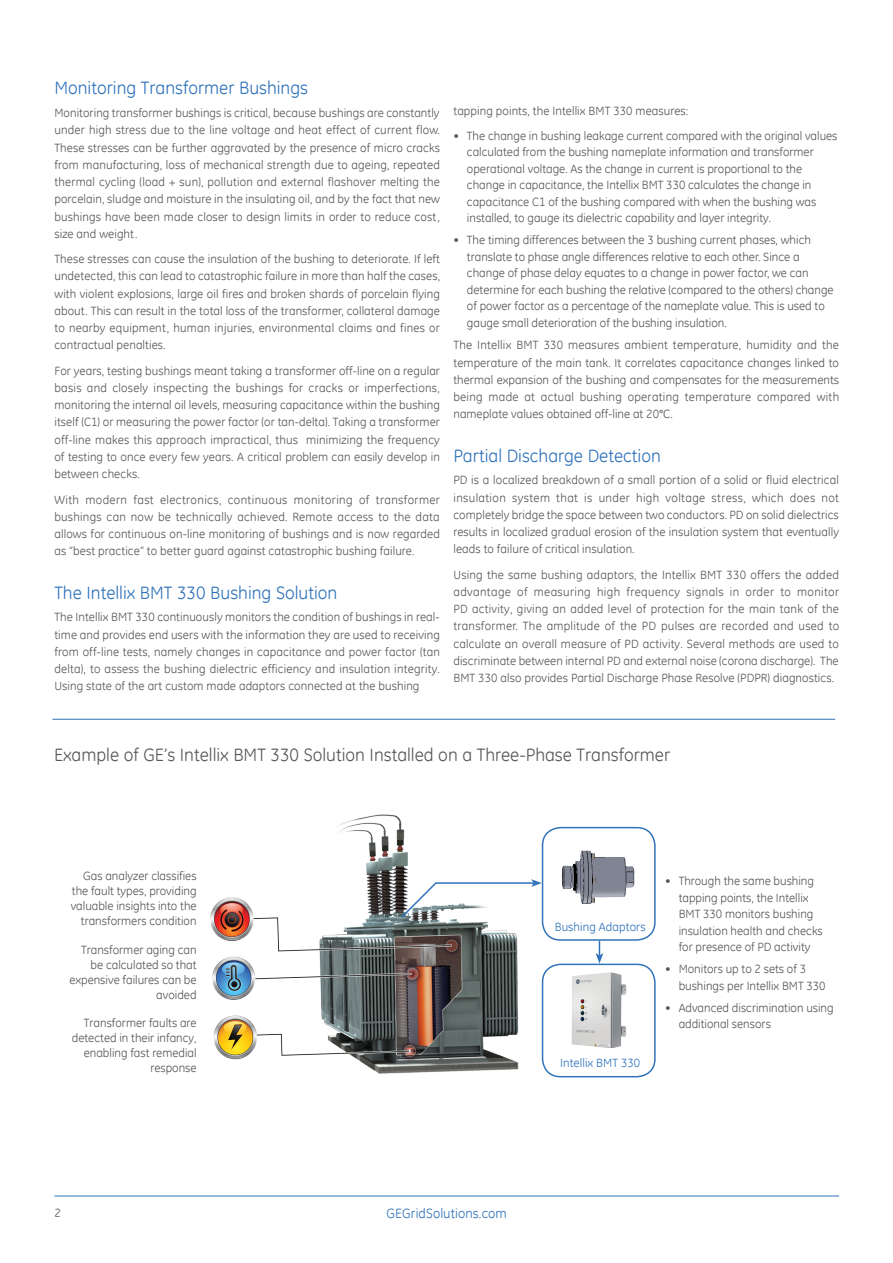
<style>
.page{position:relative;width:893px;height:1263px;background:#fff}
.page>*{position:absolute;margin:0;border:0;box-sizing:border-box;transform-origin:0 0}
.t1{font:18px "GE Inspira";color:#3073ba}
.t2{font:18px "GE Inspira";color:#57585a}
.t3{font:13.5px "GE Inspira";letter-spacing:.005em;color:#3073ba}
.t4{font:12px/17.2px "GE Inspira";color:#57585a;text-align:justify}
.t5{font:12px "GE Inspira";letter-spacing:.005em;color:#3073ba}
.s1{font-style:inherit}
</style>
<div class="page">
<hr style="left:54px;top:1195px;width:785px;height:1px;background:#3073ba">
<svg style="left:596px;top:941px;width:7px;height:22px"></svg>
<img style="left:543px;top:828px;width:110px;height:112px">
<div style="left:542px;top:827px;width:114px;height:114px;border:2px solid #3073ba;border-radius:18px"></div>
<img style="left:571px;top:972px;width:56px;height:76px">
<div style="left:542px;top:963px;width:114px;height:114px;border:2px solid #3073ba;border-radius:18px"></div>
<img style="left:210px;top:814px;width:309px;height:260px">
<svg style="left:399px;top:879px;width:143px;height:40px"></svg>
<hr style="left:52px;top:719px;width:783px;height:1px;background:#3073ba">
<h1 class="t1" style="left:54px;top:77px;width:255px">Monitoring Transformer Bushings</h1>
<p class="t4" style="left:54px;top:104px;width:387px">Monitoring transformer bushings is critical, because bushings are constantly under high stress due to the line voltage and heat effect of current flow.<br>These stresses can be further aggravated by the presence of micro cracks from manufacturing, loss of mechanical strength due to ageing, repeated thermal cycling (load + sun), pollution and external flashover melting the porcelain, sludge and moisture in the insulating oil, and by the fact that new bushings have been made closer to design limits in order to reduce cost, size and weight.</p>
<p class="t4" style="left:54px;top:250px;width:387px">These stresses can cause the insulation of the bushing to deteriorate. If left undetected, this can lead to catastrophic failure in more than half the cases, with violent explosions, large oil fires and broken shards of porcelain flying about. This can result in the total loss of the transformer, collateral damage to nearby equipment, human injuries, environmental claims and fines or contractual penalties.</p>
<p class="t4" style="left:54px;top:362px;width:387px">For years, testing bushings meant taking a transformer off-line on a regular basis and closely inspecting the bushings for cracks or imperfections, monitoring the internal oil levels, measuring capacitance within the bushing itself (C1) or measuring the power factor (or tan-delta). Taking a transformer off-line makes this approach impractical, thus minimizing the frequency of testing to once every few years. A critical problem can easily develop in between checks.</p>
<p class="t4" style="left:54px;top:490px;width:387px">With modern fast electronics, continuous monitoring of transformer bushings can now be technically achieved. Remote access to the data allows for continuous on-line monitoring of bushings and is now regarded as “best practice” to better guard against catastrophic bushing failure.</p>
<h1 class="t1" style="left:54px;top:581px;width:284px">The Intellix BMT 330 Bushing Solution</h1>
<p class="t4" style="left:54px;top:608px;width:387px">The Intellix BMT 330 continuously monitors the condition of bushings in real&shy;time and provides end users with the information they are used to receiving from off-line tests, namely changes in capacitance and power factor (tan delta), to assess the bushing dielectric efficiency and insulation integrity.<br>Using state of the art custom made adaptors connected at the bushing</p>
<p class="t4" style="left:453px;top:102px;width:236px">tapping points, the Intellix BMT 330 measures:</p>
<p class="t4" style="left:467px;top:127px;width:372px;line-height:16.5px;text-align:left;text-indent:-14px">• The change in bushing leakage current compared with the original values calculated from the bushing nameplate information and transformer operational voltage. As the change in current is proportional to the change in capacitance, the Intellix BMT 330 calculates the change in capacitance C1 of the bushing compared with when the bushing was installed, to gauge its dielectric capability and layer integrity.</p>
<p class="t4" style="left:467px;top:232px;width:368px;line-height:16.5px;text-align:left;text-indent:-14px">• The timing differences between the 3 bushing current phases, which translate to phase angle differences relative to each other. Since a change of phase delay equates to a change in power factor, we can determine for each bushing the relative (compared to the others) change of power factor as a percentage of the nameplate value. This is used to gauge small deterioration of the bushing insulation.</p>
<p class="t4" style="left:453px;top:336px;width:387px">The Intellix BMT 330 measures ambient temperature, humidity and the temperature of the main tank. It correlates capacitance changes linked to thermal expansion of the bushing and compensates for the measurements being made at actual bushing operating temperature compared with nameplate values obtained off-line at 20<span class="s1">°C</span>.</p>
<h1 class="t1" style="left:453px;top:444px;width:209px">Partial Discharge Detection</h1>
<p class="t4" style="left:453px;top:471px;width:387px">PD is a localized breakdown of a small portion of a solid or fluid electrical insulation system that is under high voltage stress, which does not completely bridge the space between two conductors. PD on solid dielectrics results in localized gradual erosion of the insulation system that eventually leads to failure of critical insulation.</p>
<p class="t4" style="left:453px;top:566px;width:387px">Using the same bushing adaptors, the Intellix BMT 330 offers the added advantage of measuring high frequency signals in order to monitor PD activity, giving an added level of protection for the main tank of the transformer. The amplitude of the PD pulses are recorded and used to calculate an overall measure of PD activity. Several methods are used to discriminate between internal PD and external noise (corona discharge). The BMT 330 also provides Partial Discharge Phase Resolve (PDPR) diagnostics.</p>
<h1 class="t2" style="left:54px;top:743px;width:618px">Example of GE’s Intellix BMT 330 Solution Installed on a Three-Phase Transformer</h1>
<p class="t4" style="left:71px;top:868px;width:127px;line-height:15px;text-align:right">Gas analyzer classifies the fault types, providing valuable insights into the transformers condition</p>
<p class="t4" style="left:69px;top:942px;width:129px;line-height:15px;text-align:right">Transformer aging can be calculated so that expensive failures can be avoided</p>
<p class="t4" style="left:72px;top:1015px;width:126px;line-height:15px;text-align:right">Transformer faults are detected in their infancy, enabling fast remedial response</p>
<p class="t5" style="left:555px;top:919px;width:92px">Bushing Adaptors</p>
<p class="t5" style="left:560px;top:1055px;width:82px">Intellix BMT 330</p>
<p class="t4" style="left:679px;top:873px;width:146px;line-height:16.5px;text-align:left;text-indent:-14px">• Through the same bushing tapping points, the Intellix<br>BMT 330 monitors bushing insulation health and checks for presence of PD activity</p>
<p class="t4" style="left:679px;top:960px;width:148px;line-height:16.5px;text-indent:-14px">• Monitors up to 2 sets of 3 bushings per Intellix BMT 330</p>
<p class="t4" style="left:679px;top:999px;width:157px;line-height:16.5px;text-indent:-14px">• Advanced discrimination using additional sensors</p>
<p class="t4" style="left:54px;top:1203px;width:8px">2</p>
<p class="t3" style="left:386px;top:1204px;width:122px">GEGridSolutions.com</p>
</div>
